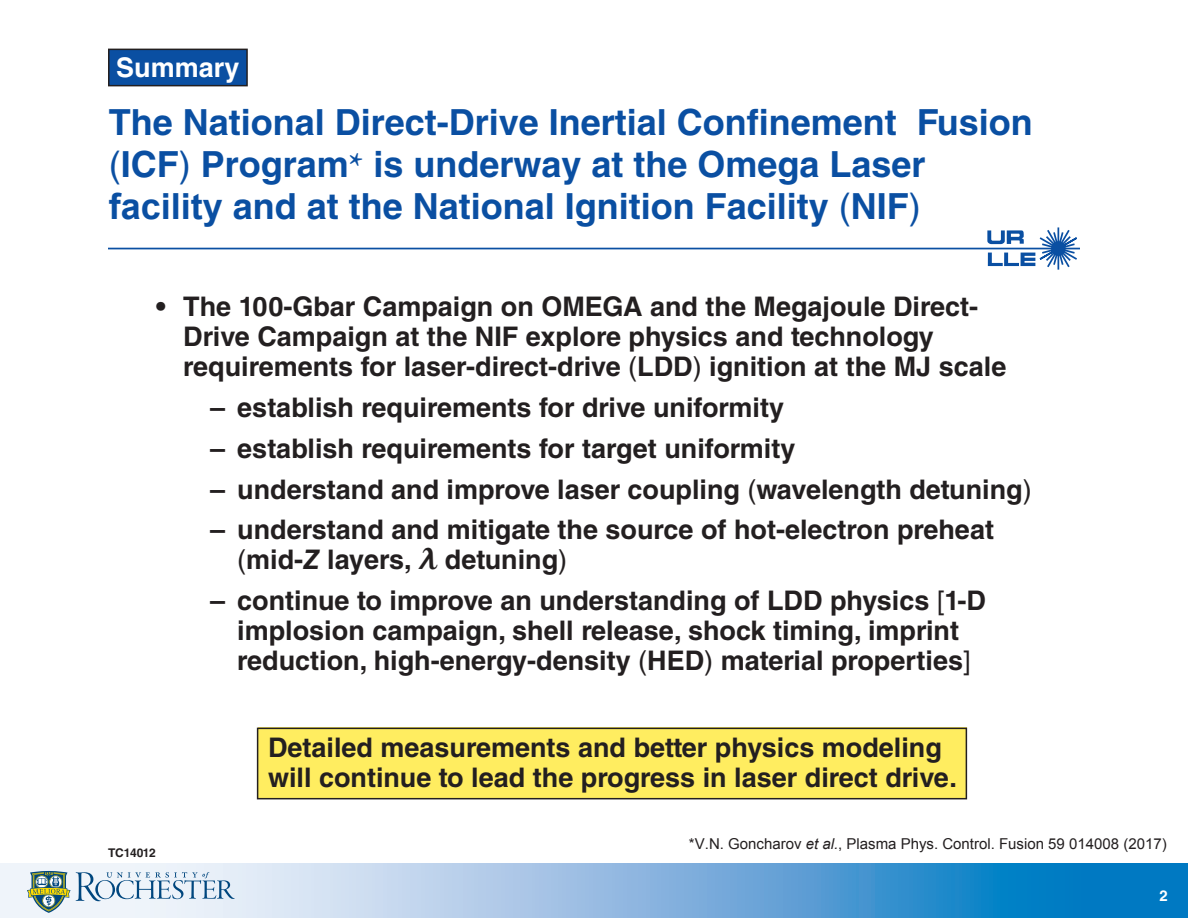
<style>
.page{position:relative;width:1188px;height:918px;background:#fff}
.page>*{position:absolute;margin:0;border:0;box-sizing:border-box;transform-origin:0 0}
.t1{font:700 36px/42.3px "Helvetica LT Std";color:#0a4fa2}
.Body_text{font:700 27px/30px "Helvetica LT Std";color:#231f20}
.Summary_Conclusion{font:700 27px "Helvetica LT Std";color:#fff}
.t2{font:15px "Arial";color:#231f20}
.t3{font:700 15px "Helvetica LT Std";color:#fff}
.t4{font:700 12px "Helvetica LT Std";letter-spacing:-.015em;color:#231f20}
.s1{font-weight:400}
.s2{font-family:"Minion Pro"}
.s3{font-family:"Arial"}
.s4{font-style:italic}
.s5{font-family:"MM Greek";font-style:italic}
</style>
<div class="page">
<svg style="left:0;top:864px;width:1188px;height:54px"></svg>
<svg style="left:27px;top:871px;width:208px;height:42px"></svg>
<div style="left:109px;top:49px;width:138px;height:37px;background:#0a4fa2"></div>
<div style="left:108px;top:49px;width:140px;height:37px;border:2px solid #231f20"></div>
<div style="left:258px;top:727px;width:708px;height:70px;background:#ffed60"></div>
<div style="left:257px;top:728px;width:710px;height:71px;border:2px solid #231f20"></div>
<svg style="left:987px;top:227px;width:92px;height:43px"></svg>
<hr style="left:108px;top:248px;width:972px;height:1px;background:#0a4fa2">
<p class="Summary_Conclusion" style="left:116px;top:51px;width:125px">Summary</p>
<p class="t1" style="left:109px;top:100px;width:926px">The National Direct-Drive Inertial Confinement Fusion <span class="s1">(</span>ICF<span class="s1">)</span> Program<span class="s2">*</span> is underway at the Omega Laser <span class="s3">facility</span> and at the National Ignition Facility <span class="s1">(</span>NIF<span class="s1">)</span></p>
<p class="Body_text" style="left:183px;top:291px;width:825px;text-indent:-27px">• The 100-Gbar Campaign on OMEGA and the Megajoule Direct-<br>Drive Campaign at the NIF explore physics and technology requirements for laser-direct-drive <span class="s1">(</span>LDD<span class="s1">)</span> ignition at the MJ scale</p>
<p class="Body_text" style="left:210px;top:392px;width:575px">– establish requirements for drive uniformity</p>
<p class="Body_text" style="left:210px;top:433px;width:587px">– establish requirements for target uniformity</p>
<p class="Body_text" style="left:210px;top:474px;width:823px">– understand and improve laser coupling <span class="s1">(</span>wavelength detuning<span class="s1">)</span></p>
<p class="Body_text" style="left:237px;top:515px;width:758px;text-indent:-27px">– understand and mitigate the source of hot-electron preheat <span class="s1">(</span>mid-<span class="s4">Z</span> layers, <span class="s5">m</span> detuning<span class="s1">)</span></p>
<p class="Body_text" style="left:210px;top:585px;width:777px;text-align:center">– continue to improve an understanding of LDD physics <span class="s1">[</span>1-D implosion campaign, shell release, shock timing, imprint reduction, high-energy-density <span class="s1">(</span>HED<span class="s1">)</span> material properties<span class="s1">]</span></p>
<p class="t4" style="left:108px;top:846px;width:49px">TC14012</p>
<p class="Body_text" style="left:268px;top:732px;width:690px">Detailed measurements and better physics modeling will continue to lead the progress in laser direct drive.</p>
<p class="t2" style="left:689px;top:834px;width:479px">*V.N. Goncharov <span class="s4">et al.</span>, Plasma Phys. Control. Fusion 59 014008 (2017)</p>
<p class="t3" style="left:1159px;top:887px;width:10px">2</p>
</div>
